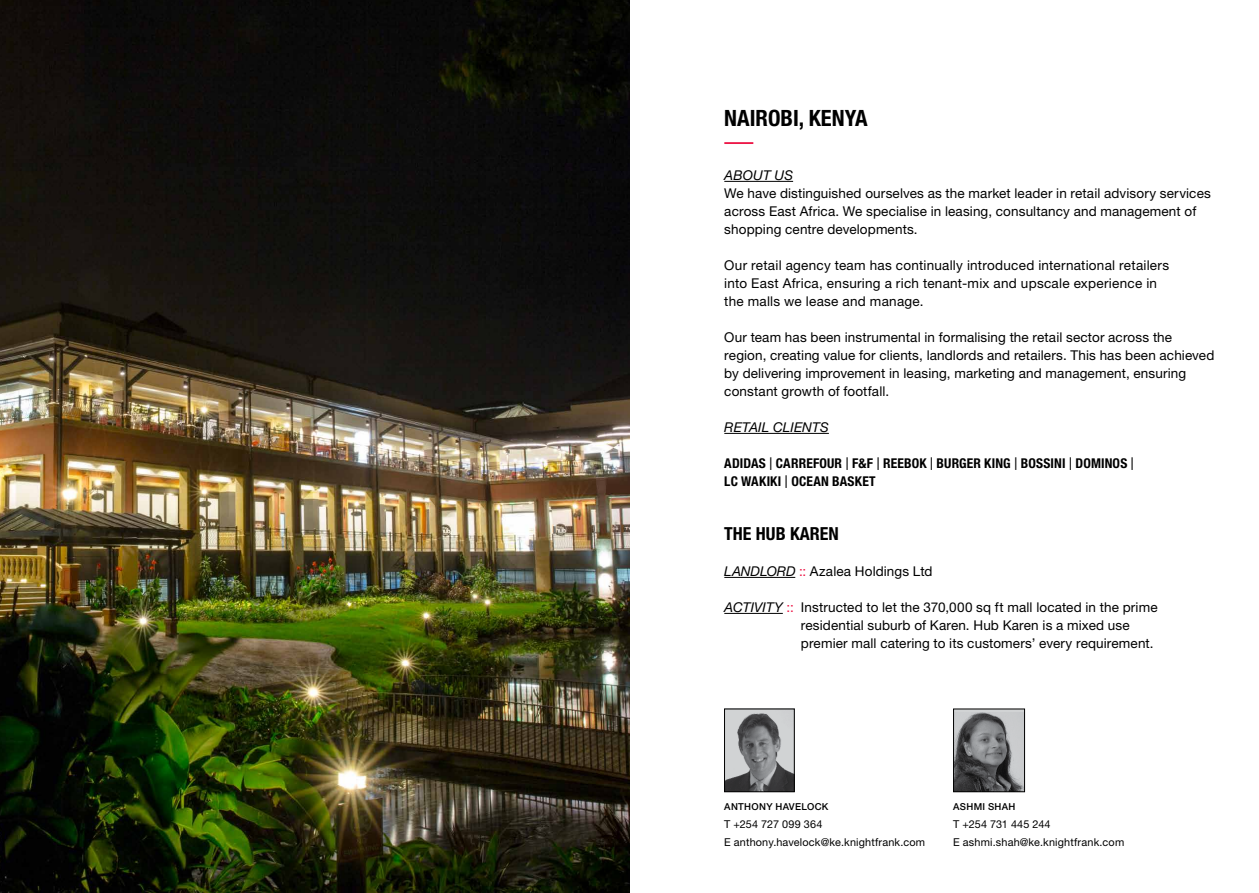
<style>
.page{position:relative;width:1259px;height:893px;background:#fff}
.page>*{position:absolute;margin:0;border:0;box-sizing:border-box;transform-origin:0 0}
.t1{font:700 condensed 22.5px "Helvetica Neue LT Std";color:#000}
.t2{font:700 condensed 18px "Helvetica Neue LT Std";color:#000}
.t3{font:13.5px/18px "Helvetica Neue LT Std";letter-spacing:.01em;color:#000}
.t4{font:700 condensed 13.5px/18px "Helvetica Neue LT Std";letter-spacing:.01em;color:#000}
.t5{font:italic 13.5px "Helvetica Neue LT Std";letter-spacing:.005em;color:#000}
.t6{font:10.8px/18px "Helvetica Neue LT Std";letter-spacing:.015em;color:#000}
.t7{font:500 9.6px "Helvetica Neue LT Std";letter-spacing:.035em;color:#000}
.s1{font-family:"Arial";font-weight:400;font-stretch:normal}
.s2{font-style:italic}
.s3{color:#ed1848}
</style>
<div class="page">
<hr style="left:724px;top:181px;width:69px;height:1px;background:#000">
<hr style="left:724px;top:433px;width:105px;height:1px;background:#000">
<hr style="left:724px;top:577px;width:71px;height:1px;background:#000">
<hr style="left:724px;top:613px;width:59px;height:1px;background:#000">
<hr style="left:724px;top:142px;width:29px;height:2px;background:#ed1848">
<img style="left:726px;top:711px;width:66px;height:79px">
<div style="left:724px;top:709px;width:70px;height:83px;border:1px solid #000"></div>
<img style="left:955px;top:712px;width:68px;height:78px">
<div style="left:953px;top:709px;width:72px;height:83px;border:1px solid #000"></div>
<img style="left:0;top:0;width:629px;height:893px">
<h1 class="t1" style="left:724px;top:104px;width:145px">NAIROBI, KENYA</h1>
<p class="t5" style="left:724px;top:167px;width:70px">ABOUT US</p>
<p class="t3" style="left:724px;top:184px;width:488px">We have distinguished ourselves as the market leader in retail advisory services across East Africa. We specialise in leasing, consultancy and management of shopping centre developments.</p>
<p class="t3" style="left:724px;top:256px;width:446px">Our retail agency team has continually introduced international retailers into East Africa, ensuring a rich tenant-mix and upscale experience in the malls we lease and manage.</p>
<p class="t3" style="left:724px;top:328px;width:491px">Our team has been instrumental in formalising the retail sector across the region, creating value for clients, landlords and retailers. This has been achieved by delivering improvement in leasing, marketing and management, ensuring constant growth of footfall.</p>
<p class="t5" style="left:724px;top:419px;width:106px">RETAIL CLIENTS</p>
<p class="t4" style="left:724px;top:454px;width:411px">ADIDAS <span class="s1">|</span> CARREFOUR <span class="s1">|</span> F&amp;F <span class="s1">|</span> REEBOK <span class="s1">|</span> BURGER KING <span class="s1">|</span> BOSSINI <span class="s1">|</span> DOMINOS <span class="s1">|<br></span>LC WAKIKI <span class="s1">|</span> OCEAN BASKET</p>
<h2 class="t2" style="left:724px;top:523px;width:116px">THE HUB KAREN</h2>
<p class="t3" style="left:724px;top:562px;width:210px"><span class="s2">LANDLORD</span> <span class="s3">::</span> Azalea Holdings Ltd</p>
<p class="t3" style="left:801px;top:598px;width:358px;text-indent:-77px"><span class="s2">ACTIVITY</span> <span class="s3">::</span> Instructed to let the 370,000 sq ft mall located in the prime residential suburb of Karen. Hub Karen is a mixed use premier mall catering to its customers’ every requirement.</p>
<p class="t7" style="left:724px;top:801px;width:106px">ANTHONY HAVELOCK</p>
<p class="t6" style="left:724px;top:815px;width:202px">T +254 727 099 364<br>E anthony.havelock@ke.knightfrank.com</p>
<p class="t7" style="left:953px;top:801px;width:64px">ASHMI SHAH</p>
<p class="t6" style="left:953px;top:815px;width:172px">T +254 731 445 244<br>E ashmi.shah@ke.knightfrank.com</p>
</div>
